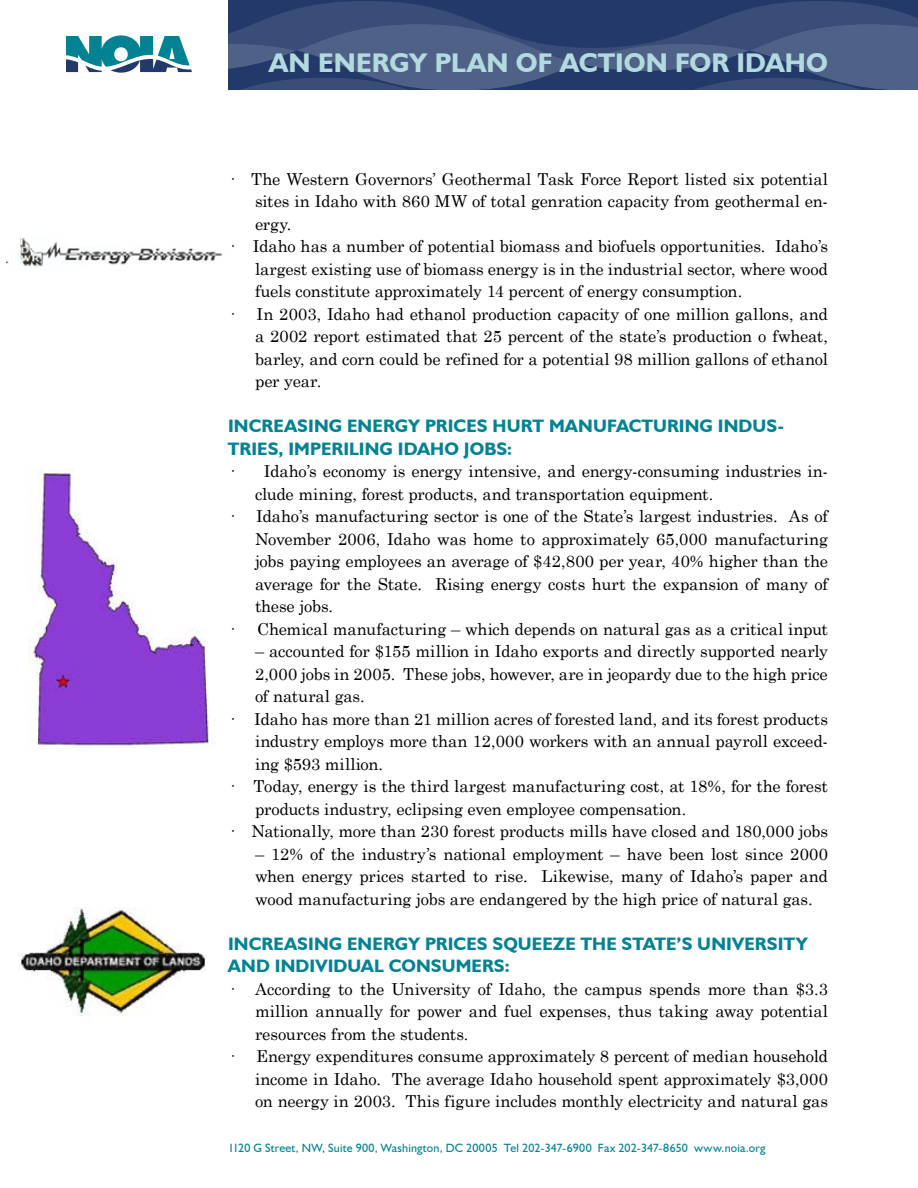
<style>
.page{position:relative;width:918px;height:1188px;background:#fff}
.page>*{position:absolute;margin:0;border:0;box-sizing:border-box;transform-origin:0 0}
.t1{font:700 27px "Humanist 521 BT";letter-spacing:.005em;color:#b3dadf}
.t2{font:700 18px/22.5px "Humanist 521 BT";letter-spacing:.005em;color:#038293}
.t3{font:16.5px/22.5px "Century Schoolbook";letter-spacing:-.005em;color:#000;text-align:justify}
.t4{font:12px "Humanist 521 BT";letter-spacing:.015em;color:#038293}
</style>
<div class="page">
<svg style="left:228px;top:1px;width:690px;height:89px;background:#394d78"></svg>
<svg style="left:67px;top:35px;width:125px;height:38px"></svg>
<img style="left:6px;top:238px;width:217px;height:29px">
<img style="left:21px;top:907px;width:186px;height:108px">
<img style="left:29px;top:468px;width:186px;height:281px">
<h1 class="t1" style="left:269px;top:46px;width:561px">AN ENERGY PLAN OF ACTION FOR IDAHO</h1>
<p class="t3" style="left:228px;top:166px;width:601px">· The Western Governors’ Geothermal Task Force Report listed six potential</p>
<p class="t3" style="left:255px;top:188px;width:574px">sites in Idaho with 860 MW of total genration capacity from geothermal en-</p>
<p class="t3" style="left:255px;top:211px;width:38px">ergy.</p>
<p class="t3" style="left:228px;top:233px;width:602px">· Idaho has a number of potential biomass and biofuels opportunities. Idaho’s</p>
<p class="t3" style="left:255px;top:256px;width:574px">largest existing use of biomass energy is in the industrial sector, where wood</p>
<p class="t3" style="left:255px;top:278px;width:489px">fuels constitute approximately 14 percent of energy consumption.</p>
<p class="t3" style="left:228px;top:301px;width:601px">· In 2003, Idaho had ethanol production capacity of one million gallons, and</p>
<p class="t3" style="left:255px;top:323px;width:575px">a 2002 report estimated that 25 percent of the state’s production o fwheat,</p>
<p class="t3" style="left:255px;top:346px;width:574px">barley, and corn could be refined for a potential 98 million gallons of ethanol</p>
<p class="t3" style="left:255px;top:368px;width:68px">per year.</p>
<p class="t2" style="left:228px;top:414px;width:558px">INCREASING ENERGY PRICES HURT MANUFACTURING INDUS-<br>TRIES, IMPERILING IDAHO JOBS:</p>
<p class="t3" style="left:228px;top:458px;width:601px">· Idaho’s economy is energy intensive, and energy-consuming industries in-</p>
<p class="t3" style="left:255px;top:481px;width:460px">clude mining, forest products, and transportation equipment.</p>
<p class="t3" style="left:228px;top:503px;width:601px">· Idaho’s manufacturing sector is one of the State’s largest industries. As of</p>
<p class="t3" style="left:255px;top:526px;width:574px">November 2006, Idaho was home to approximately 65,000 manufacturing</p>
<p class="t3" style="left:255px;top:548px;width:575px">jobs paying employees an average of $42,800 per year, 40% higher than the</p>
<p class="t3" style="left:255px;top:571px;width:575px">average for the State. Rising energy costs hurt the expansion of many of</p>
<p class="t3" style="left:255px;top:593px;width:80px">these jobs.</p>
<p class="t3" style="left:228px;top:616px;width:602px">· Chemical manufacturing – which depends on natural gas as a critical input</p>
<p class="t3" style="left:255px;top:638px;width:574px">– accounted for $155 million in Idaho exports and directly supported nearly</p>
<p class="t3" style="left:255px;top:661px;width:574px">2,000 jobs in 2005. These jobs, however, are in jeopardy due to the high price</p>
<p class="t3" style="left:255px;top:683px;width:111px">of natural gas.</p>
<p class="t3" style="left:228px;top:706px;width:602px">· Idaho has more than 21 million acres of forested land, and its forest products</p>
<p class="t3" style="left:255px;top:728px;width:574px">industry employs more than 12,000 workers with an annual payroll exceed-</p>
<p class="t3" style="left:255px;top:751px;width:130px">ing $593 million.</p>
<p class="t3" style="left:228px;top:773px;width:602px">· Today, energy is the third largest manufacturing cost, at 18%, for the forest</p>
<p class="t3" style="left:255px;top:796px;width:433px">products industry, eclipsing even employee compensation.</p>
<p class="t3" style="left:228px;top:818px;width:602px">· Nationally, more than 230 forest products mills have closed and 180,000 jobs</p>
<p class="t3" style="left:255px;top:841px;width:575px">– 12% of the industry’s national employment – have been lost since 2000 when energy prices started to rise. Likewise, many of Idaho’s paper and wood manufacturing jobs are endangered by the high price of natural gas.</p>
<p class="t2" style="left:228px;top:932px;width:581px">INC REASING ENERGY PRICES SQUEEZE THE STATE’S UNIVERSITY<br>AND INDIVIDUAL CONSUMERS:</p>
<p class="t3" style="left:228px;top:976px;width:602px">· According to the University of Idaho, the campus spends more than $3.3</p>
<p class="t3" style="left:255px;top:998px;width:574px">million annually for power and fuel expenses, thus taking away potential</p>
<p class="t3" style="left:255px;top:1021px;width:215px">resources from the students.</p>
<p class="t3" style="left:228px;top:1043px;width:601px">· Energy expenditures consume approximately 8 percent of median household</p>
<p class="t3" style="left:255px;top:1066px;width:574px">income in Idaho. The average Idaho household spent approximately $3,000</p>
<p class="t3" style="left:255px;top:1088px;width:575px">on neergy in 2003. This figure includes monthly electricity and natural gas</p>
<p class="t4" style="left:228px;top:1140px;width:539px">1120 G Street, NW, Suite 900, Washington, DC 20005 Tel 202-347-6900 Fax 202-347-8650 www.noia.org</p>
</div>
